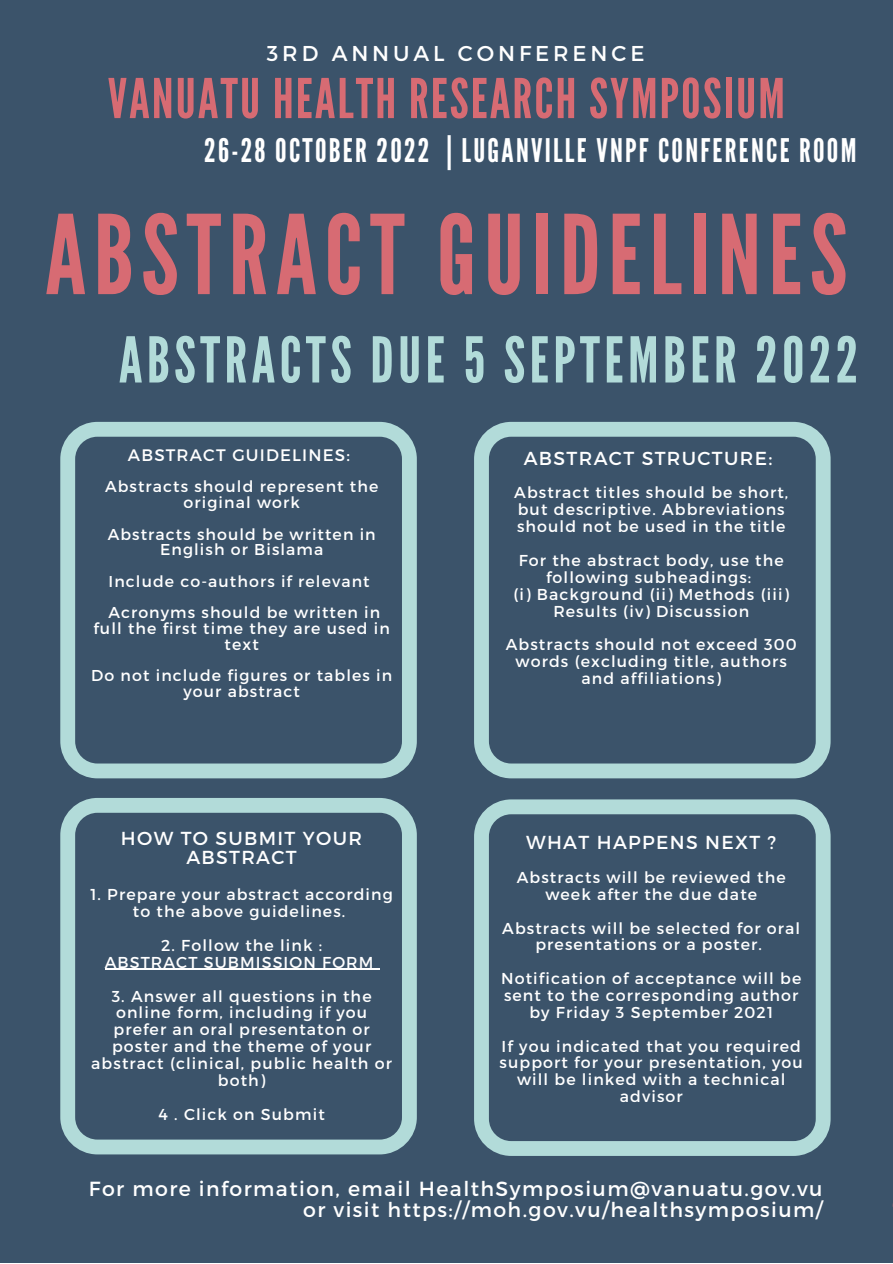
<style>
.page{position:relative;width:893px;height:1264px;background:#fff}
.page>*{position:absolute;margin:0;border:0;box-sizing:border-box;transform-origin:0 0}
.t1{font:109.35px "League Gothic";letter-spacing:.07em;color:#d76b73}
.t2{font:63px "League Gothic";letter-spacing:.07em;color:#b2dbd9}
.t3{font:54.75px "League Gothic";letter-spacing:.04em;color:#d76b73}
.t4{font:32.4px "League Gothic";letter-spacing:.07em;color:#fff}
.t5{font:21.45px "Montserrat";letter-spacing:.18em;color:#fff}
.t6{font:20.4px/21.3px "Montserrat";letter-spacing:.07em;color:#fff;text-align:right}
.t7{font:18.75px/19px "Montserrat";letter-spacing:.07em;color:#fff;text-align:center}
.t8{font:16.65px "Montserrat";letter-spacing:.07em;color:#fff}
.t9{font:15.75px/16.8px "Montserrat";letter-spacing:.07em;color:#fff;text-align:center}
</style>
<div class="page">
<div style="left:0;top:0;width:892px;height:1262px;background:#3b536a"></div>
<svg style="left:892px;top:1074px;width:1px;height:137px"></svg>
<svg style="left:60px;top:422px;width:357px;height:356px"></svg>
<svg style="left:474px;top:422px;width:356px;height:356px"></svg>
<svg style="left:60px;top:798px;width:357px;height:356px"></svg>
<hr style="left:105px;top:968px;width:269px;height:2px;background:#fff">
<svg style="left:474px;top:799px;width:356px;height:356px"></svg>
<h3 class="t5" style="left:267px;top:40px;width:379px">3RD ANNUAL CONFERENCE</h3>
<h3 class="t3" style="left:108px;top:67px;width:678px">VANUATU HEALTH RESEARCH SYMPOSIUM</h3>
<h3 class="t4" style="left:204px;top:132px;width:653px">26-28 OCTOBER 2022 | LUGANVILLE VNPF CONFERENCE ROOM</h3>
<h1 class="t1" style="left:45px;top:192px;width:803px">ABSTRACT GUIDELINES</h1>
<h2 class="t2" style="left:119px;top:323px;width:740px">ABSTRACTS DUE 5 SEPTEMBER 2022</h2>
<p class="t8" style="left:128px;top:444px;width:223px">ABSTRACT GUIDELINES:</p>
<p class="t9" style="left:105px;top:478px;width:275px;line-height:15.8px">Abstracts should represent the original work</p>
<p class="t9" style="left:108px;top:525px;width:269px;line-height:15.8px">Abstracts should be written in<br>English or Bislama</p>
<p class="t9" style="left:108px;top:564px;width:273px;line-height:31.5px;text-align:left">Include co-authors if relevant<br>Acronyms should be written in</p>
<p class="t9" style="left:93px;top:619px;width:298px;line-height:15.8px">full the first time they are used in text</p>
<p class="t9" style="left:91px;top:667px;width:302px;line-height:15.8px">Do not include figures or tables in your abstract</p>
<p class="t7" style="left:121px;top:828px;width:242px">HOW TO SUBMIT YOUR<br>ABSTRACT</p>
<p class="t9" style="left:90px;top:885px;width:304px">1. Prepare your abstract according to the above guidelines.</p>
<p class="t9" style="left:105px;top:936px;width:270px">2. Follow the link :<br>ABSTRACT SUBMISSION FORM</p>
<p class="t9" style="left:91px;top:986px;width:302px">3. Answer all questions in the online form, including if you prefer an oral presentaton or poster and the theme of your abstract (clinical, public health or both)</p>
<p class="t9" style="left:158px;top:1104px;width:168px">4 . Click on Submit</p>
<p class="t7" style="left:523px;top:447px;width:250px">ABSTRACT STRUCTURE:</p>
<p class="t9" style="left:514px;top:483px;width:275px;text-align:left">Abstract titles should be short, but descriptive. Abbreviations should not be used in the title</p>
<p class="t9" style="left:513px;top:551px;width:277px">For the abstract body, use the following subheadings:<br>(i) Background (ii) Methods (iii)<br>Results (iv) Discussion</p>
<p class="t9" style="left:505px;top:635px;width:292px">Abstracts should not exceed 300 words (excluding title, authors and affiliations)</p>
<p class="t7" style="left:526px;top:832px;width:251px">WHAT HAPPENS NEXT ?</p>
<p class="t9" style="left:516px;top:868px;width:270px">Abstracts will be reviewed the week after the due date</p>
<p class="t9" style="left:502px;top:918px;width:299px">Abstracts will be selected for oral presentations or a poster.</p>
<p class="t9" style="left:501px;top:969px;width:302px">Notification of acceptance will be sent to the corresponding author by Friday 3 September 2021</p>
<p class="t9" style="left:499px;top:1036px;width:305px">If you indicated that you required support for your presentation, you will be linked with a technical advisor</p>
<p class="t6" style="left:89px;top:1177px;width:735px">For more information, email HealthSymposium@vanuatu.gov.vu or visit https://moh.gov.vu/healthsymposium/</p>
</div>
